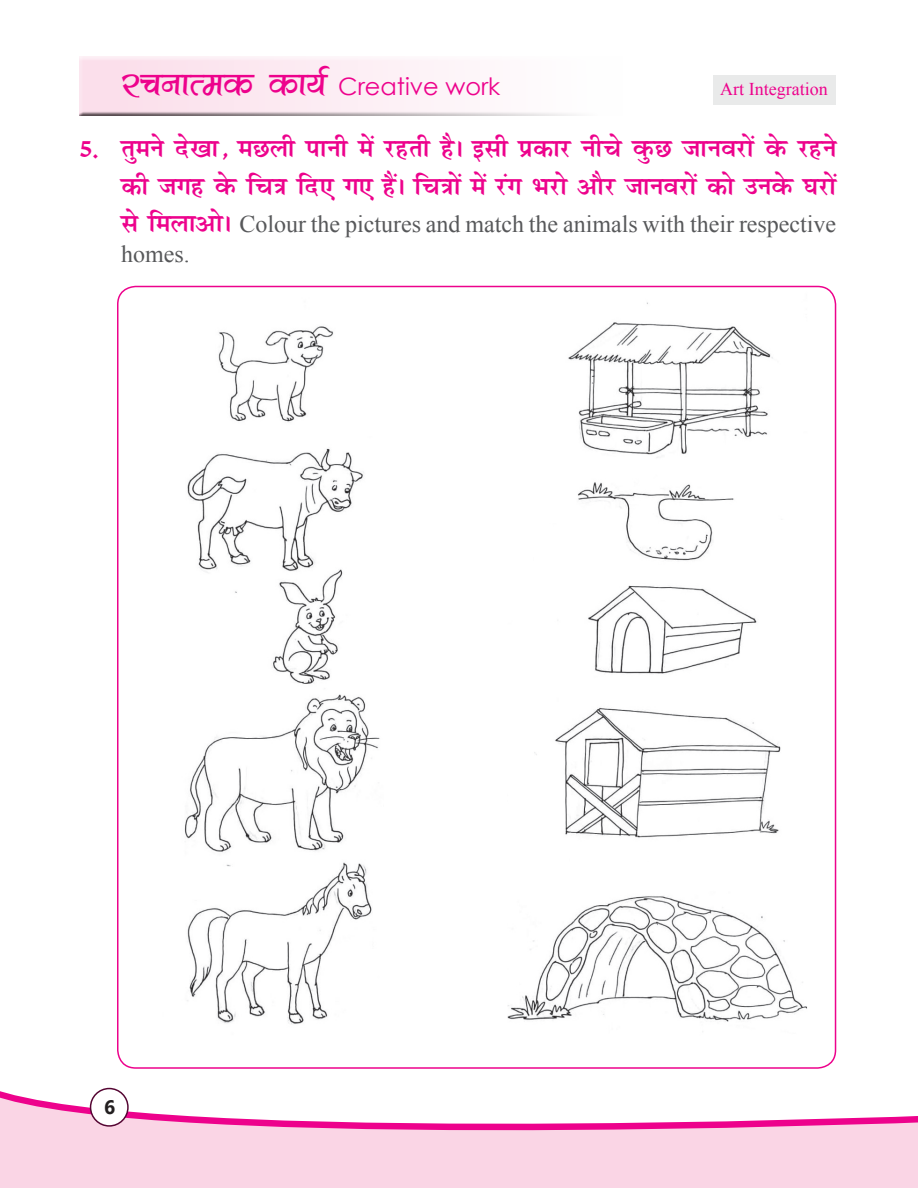
<style>
.page{position:relative;width:918px;height:1188px;background:#fff}
.page>*{position:absolute;margin:0;border:0;box-sizing:border-box;transform-origin:0 0}
.t1{font:700 30px/37.5px "Walkman Chanakya 905";color:#ed028c;text-align:right}
.t2{font:24px/30px "Times New Roman";color:#57585a}
.t3{font:24px "Century Gothic";color:#ed028c}
.t4{font:700 19.5px "Segoe UI";color:#231f20}
.t5{font:18px "Times New Roman";color:#ed028c}
.s1{font-family:"Kruti Dev 500";font-weight:700;font-size:39px}
.s2{font-family:"Walkman Chanakya 905";font-weight:700;font-size:30px;color:#ed028c}
</style>
<div class="page">
<svg style="left:0;top:1088px;width:918px;height:100px;fill:#fad5e5"></svg>
<div style="left:91px;top:1089px;width:37px;height:37px;background:#fff;border-radius:50%"></div>
<div style="left:90px;top:1088px;width:39px;height:39px;border:2px solid #550633;border-radius:50%"></div>
<div style="left:713px;top:76px;width:123px;height:29px;background:#e9eaea"></div>
<div style="left:78px;top:56px;width:545px;height:61px;background:#231f20;opacity:.75"></div>
<img style="left:184px;top:326px;width:196px;height:698px">
<img style="left:507px;top:302px;width:300px;height:730px">
<p class="t3" style="left:121px;top:70px;width:381px"><span class="s1">jpukRed dk;Z</span> Creative work</p>
<p class="t5" style="left:720px;top:77px;width:109px">Art Integration</p>
<p class="t1" style="left:79px;top:132px;width:759px">5- rqeus ns•k] eNyh ikuh esa jgrh gSA blh çdkj uhps oqQN tkuojksa osQ jgus dh txg osQ fp=k fn, x, gSaA fp=kksa esa jax Hkjks vkSj tkuojksa dks muosQ ?kjksa</p>
<p class="t2" style="left:121px;top:209px;width:717px"><span class="s2">ls feykvksA</span> Colour the pictures and match the animals with their respective homes.</p>
<p class="t4" style="left:104px;top:1093px;width:13px">6</p>
</div>
